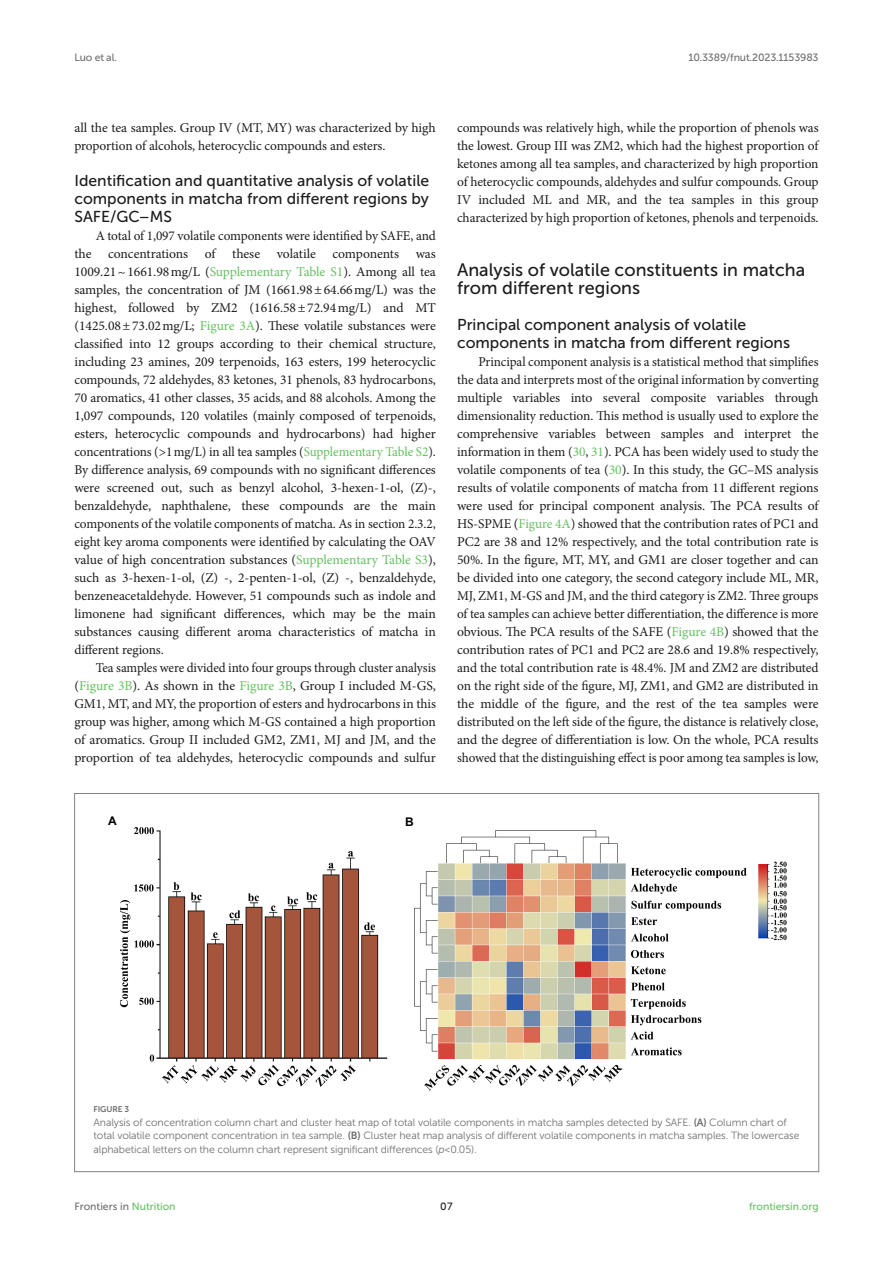
<style>
.page{position:relative;width:893px;height:1263px;background:#fff}
.page>*{position:absolute;margin:0;border:0;box-sizing:border-box;transform-origin:0 0}
.HEAD_2{font:18px/18px "Museo Sans 500";color:#1b1c1b}
.HEAD_3{font:15.75px/18px "Museo Sans 500";color:#1b1c1b;text-align:justify}
.HEAD_3_after_HEAD_2{font:15.75px/18px "Museo Sans 500";color:#1b1c1b}
.TEXT_FLUSH{font:13.5px/18px "Minion Pro";letter-spacing:-.01em;color:#1b1c1b;text-align:justify}
.TEXT{font:13.5px/18px "Minion Pro";letter-spacing:-.01em;color:#1b1c1b;text-align:justify}
.t1{font:700 12px "Arial";color:#000}
.FIG_LEG{font:10.5px/13.5px "Museo Sans 300";letter-spacing:-.01em;color:#706f70}
.t2{font:10.5px "Museo Sans 500";letter-spacing:-.015em;color:#706f70}
.t3{font:10.5px "Museo Sans 500";color:#65c161}
.t4{font:10.5px "Museo Sans 500";color:#1b1c1b}
.FIG_HD{font:8.25px "Museo Sans 700";letter-spacing:-.01em;color:#706f70}
.s1{color:#65c161}
.s2{font-family:"Museo Sans 700"}
.s3{font-style:italic}
</style>
<div class="page">
<img style="left:120px;top:827px;width:667px;height:264px">
<p class="t2" style="left:74px;top:51px;width:44px">Luo et al.</p>
<p class="t2" style="left:688px;top:51px;width:132px">10.3389/fnut.2023.1153983</p>
<p class="TEXT" style="left:74px;top:119px;width:363px">all the tea samples. Group IV (MT, MY) was characterized by high proportion of alcohols, heterocyclic compounds and esters.</p>
<p class="HEAD_3" style="left:74px;top:172px;width:356px">Identification and quantitative analysis of volatile components in matcha from different regions by SAFE/GC–MS</p>
<p class="TEXT_FLUSH" style="left:74px;top:227px;width:363px;text-indent:21px">A total of 1,097 volatile components were identified by SAFE, and the concentrations of these volatile components was 1009.21~1661.98mg/L (<span class="s1">Supplementary Table S1</span>). Among all tea samples, the concentration of JM (1661.98±64.66mg/L) was the highest, followed by ZM2 (1616.58±72.94mg/L) and MT (1425.08±73.02mg/L; <span class="s1">Figure 3A</span>). These volatile substances were classified into 12 groups according to their chemical structure, including 23 amines, 209 terpenoids, 163 esters, 199 heterocyclic compounds, 72 aldehydes, 83 ketones, 31 phenols, 83 hydrocarbons, 70 aromatics, 41 other classes, 35 acids, and 88 alcohols. Among the 1,097 compounds, 120 volatiles (mainly composed of terpenoids, esters, heterocyclic compounds and hydrocarbons) had higher concentrations (&gt;1mg/L) in all tea samples (<span class="s1">Supplementary Table S2</span>).<br>By difference analysis, 69 compounds with no significant differences were screened out, such as benzyl alcohol, 3-hexen-1-ol, (Z)-, benzaldehyde, naphthalene, these compounds are the main components of the volatile components of matcha. As in section 2.3.2, eight key aroma components were identified by calculating the OAV value of high concentration substances (<span class="s1">Supplementary Table S3</span>), such as 3-hexen-1-ol, (Z) -, 2-penten-1-ol, (Z) -, benzaldehyde, benzeneacetaldehyde. However, 51 compounds such as indole and limonene had significant differences, which may be the main substances causing different aroma characteristics of matcha in different regions.</p>
<p class="TEXT" style="left:74px;top:659px;width:363px;text-indent:21px">Tea samples were divided into four groups through cluster analysis (<span class="s1">Figure 3B</span>). As shown in the <span class="s1">Figure 3B</span>, Group I included M-GS, GM1, MT, and MY, the proportion of esters and hydrocarbons in this group was higher, among which M-GS contained a high proportion of aromatics. Group II included GM2, ZM1, MJ and JM, and the proportion of tea aldehydes, heterocyclic compounds and sulfur</p>
<p class="t1" style="left:108px;top:812px;width:10px">A</p>
<p class="t1" style="left:405px;top:813px;width:10px">B</p>
<p class="TEXT" style="left:457px;top:119px;width:363px">compounds was relatively high, while the proportion of phenols was the lowest. Group III was ZM2, which had the highest proportion of ketones among all tea samples, and characterized by high proportion of heterocyclic compounds, aldehydes and sulfur compounds. Group IV included ML and MR, and the tea samples in this group characterized by high proportion of ketones, phenols and terpenoids.</p>
<p class="HEAD_2" style="left:457px;top:261px;width:350px">Analysis of volatile constituents in matcha from different regions</p>
<p class="HEAD_3_after_HEAD_2" style="left:457px;top:316px;width:335px">Principal component analysis of volatile components in matcha from different regions</p>
<p class="TEXT_FLUSH" style="left:457px;top:353px;width:363px;text-indent:21px">Principal component analysis is a statistical method that simplifies the data and interprets most of the original information by converting multiple variables into several composite variables through dimensionality reduction. This method is usually used to explore the comprehensive variables between samples and interpret the information in them (<span class="s1">30</span>, <span class="s1">31</span>). PCA has been widely used to study the volatile components of tea (<span class="s1">30</span>). In this study, the GC–MS analysis results of volatile components of matcha from 11 different regions were used for principal component analysis. The PCA results of HS-SPME (<span class="s1">Figure 4A</span>) showed that the contribution rates of PC1 and PC2 are 38 and 12% respectively, and the total contribution rate is 50%. In the figure, MT, MY, and GM1 are closer together and can be divided into one category, the second category include ML, MR, MJ, ZM1, M-GS and JM, and the third category is ZM2. Three groups of tea samples can achieve better differentiation, the difference is more obvious. The PCA results of the SAFE (<span class="s1">Figure 4B</span>) showed that the contribution rates of PC1 and PC2 are 28.6 and 19.8% respectively, and the total contribution rate is 48.4%. JM and ZM2 are distributed on the right side of the figure, MJ, ZM1, and GM2 are distributed in the middle of the figure, and the rest of the tea samples were distributed on the left side of the figure, the distance is relatively close, and the degree of differentiation is low. On the whole, PCA results showed that the distinguishing effect is poor among tea samples is low,</p>
<p class="FIG_HD" style="left:94px;top:1105px;width:37px">FIGURE 3</p>
<p class="FIG_LEG" style="left:94px;top:1115px;width:707px">Analysis of concentration column chart and cluster heat map of total volatile components in matcha samples detected by SAFE. <span class="s2">(A)</span> Column chart of total volatile component concentration in tea sample. <span class="s2">(B)</span> Cluster heat map analysis of different volatile components in matcha samples. The lowercase alphabetical letters on the column chart represent significant differences (<span class="s3">p</span>&lt;0.05).</p>
<p class="t2" style="left:74px;top:1200px;width:103px">Frontiers in <span class="s1">Nutrition</span></p>
<p class="t4" style="left:440px;top:1200px;width:14px">07</p>
<p class="t3" style="left:749px;top:1200px;width:71px">frontiersin.org</p>
</div>
